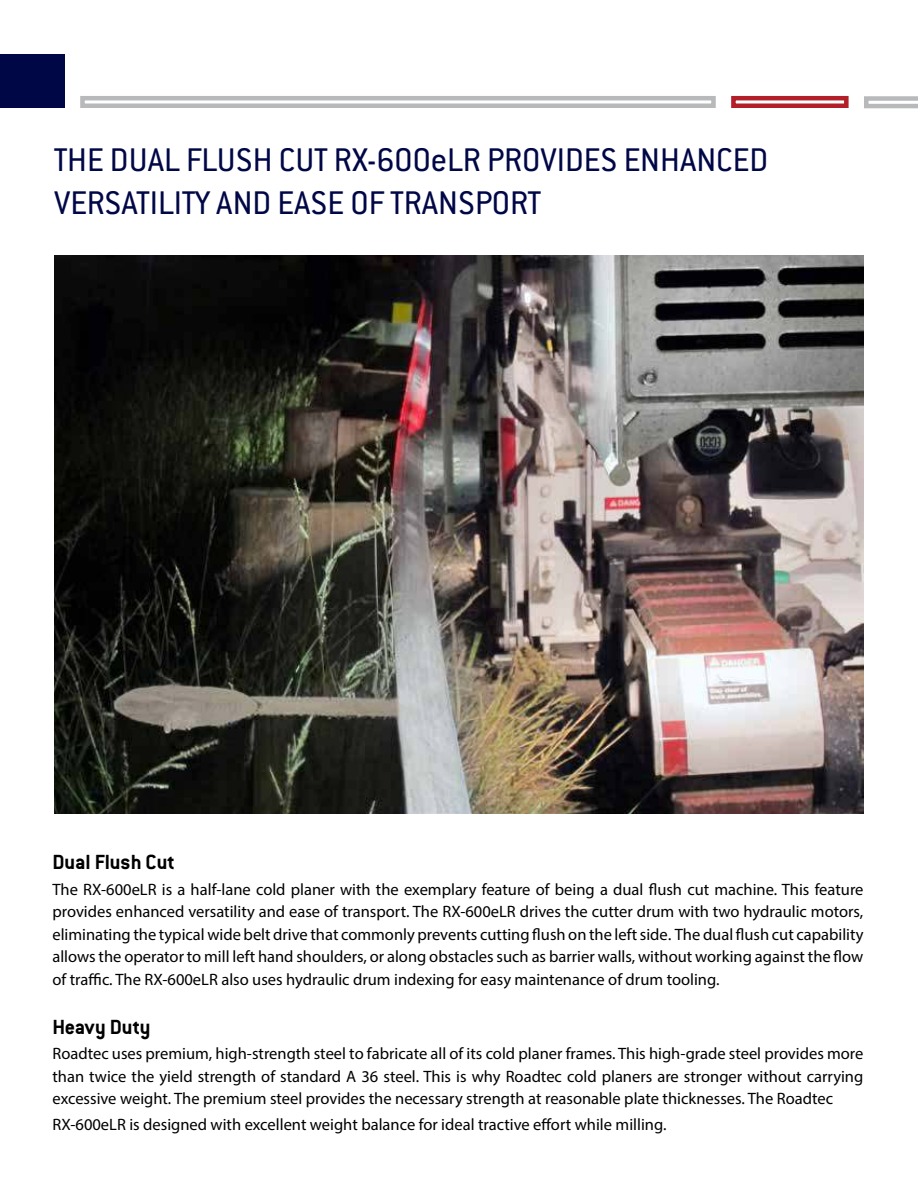
<style>
.page{position:relative;width:918px;height:1188px;background:#fff}
.page>*{position:absolute;margin:0;border:0;box-sizing:border-box;transform-origin:0 0}
.t1{font:36px/43.2px "Conduit ITC Std";color:#000746}
.t2{font:700 22.5px "Conduit ITC Std";color:#000}
.t3{font:16.5px/22.5px "Myriad Pro";color:#000;text-align:justify}
.s1{font-family:"Minion Pro";font-size:18px}
</style>
<div class="page">
<svg style="left:864px;top:96px;width:54px;height:12px"></svg>
<div style="left:0;top:54px;width:65px;height:54px;background:#000746"></div>
<div style="left:80px;top:96px;width:636px;height:12px;border:5px solid #b7b9bb"></div>
<div style="left:731px;top:96px;width:118px;height:12px;border:5px solid #b21f28"></div>
<img style="left:55px;top:256px;width:808px;height:557px">
<h1 class="t1" style="left:54px;top:140px;width:716px">THE DUAL FLUSH CUT RX-600eLR PROVIDES ENHANCED<br>VERSATILITY AND EASE OF TRANSPORT</h1>
<h2 class="t2" style="left:52px;top:854px;width:124px">Dual Flush Cut</h2>
<p class="t3" style="left:52px;top:879px;width:813px">The RX-600eLR is a half-lane cold planer with the exemplary feature of being a dual flush cut machine. This feature provides enhanced versatility and ease of transport. The RX-600eLR drives the cutter drum with two hydraulic motors, eliminating the typical wide belt drive that commonly prevents cutting flush on the left side<span class="s1">.</span> The dual flush cut capability allows the operator to mill left hand shoulders, or along obstacles such as barrier walls, without working against the flow of traffic. The RX-600eLR also uses hydraulic drum indexing for easy maintenance of drum tooling.</p>
<h2 class="t2" style="left:52px;top:1019px;width:100px">Heavy Duty</h2>
<p class="t3" style="left:52px;top:1044px;width:812px">Roadtec uses premium, high-strength steel to fabricate all of its cold planer frames. This high-grade steel provides more than twice the yield strength of standard A 36 steel. This is why Roadtec cold planers are stronger without carrying excessive weight. The premium steel provides the necessary strength at reasonable plate thicknesses. The Roadtec</p>
<p class="t3" style="left:52px;top:1115px;width:615px">RX-600eLR is designed with excellent weight balance for ideal tractive effort while milling.</p>
</div>
